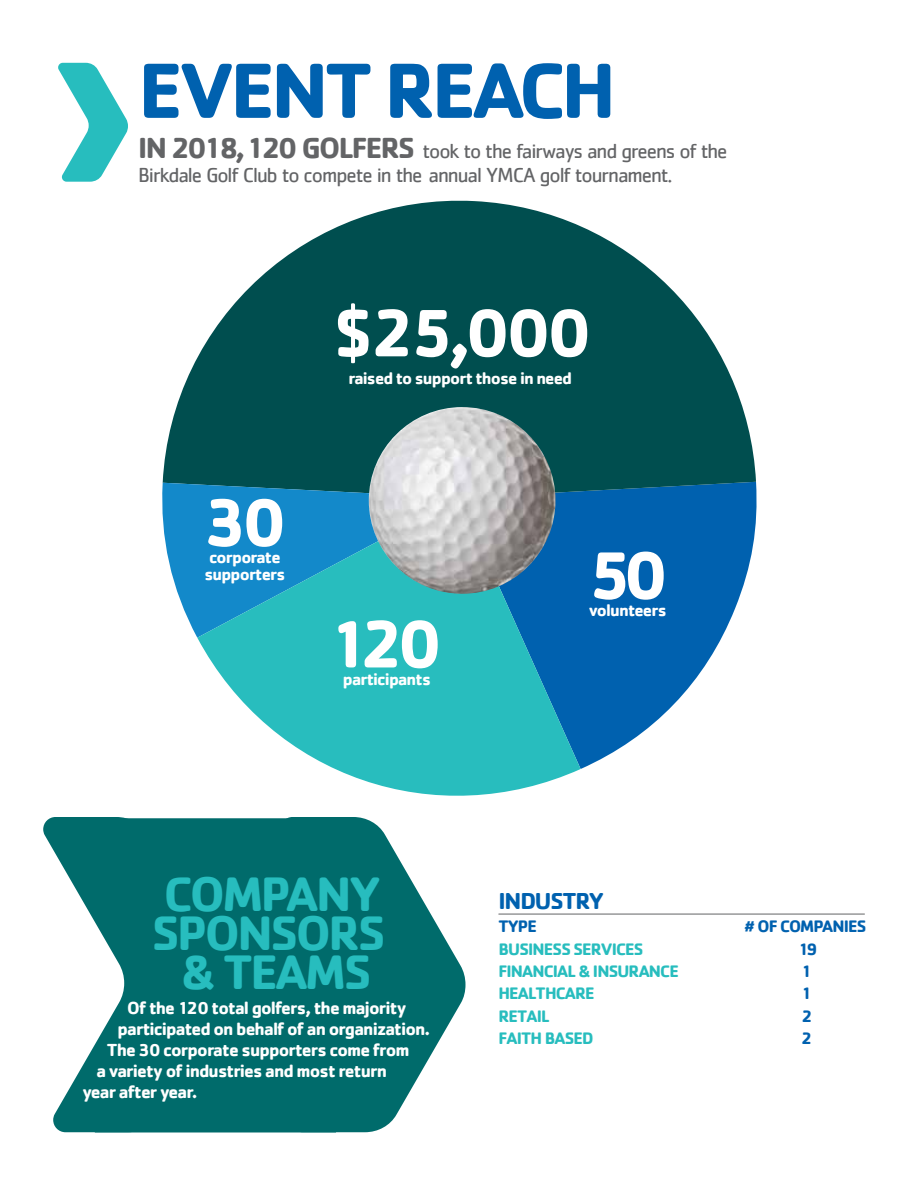
<style>
.page{position:relative;width:918px;height:1188px;background:#fff}
.page>*{position:absolute;margin:0;border:0;box-sizing:border-box;transform-origin:0 0}
.t1{font:700 81px "Cachet";letter-spacing:-.05em;color:#0061af}
.t2{font:700 69.3px "Cachet";letter-spacing:-.08em;color:#fff}
.t3{font:700 49.95px/39px "Cachet";letter-spacing:-.05em;color:#27bdbe;text-align:center}
.t4{font:700 23.85px "Cachet";letter-spacing:-.05em;color:#0061af}
.t5{font:21px/24px "Cachet";letter-spacing:-.05em;color:#636466}
.t6{font:700 18px "Cachet";letter-spacing:-.05em;color:#fff}
.t7{font:700 17.25px "Cachet";letter-spacing:-.05em;color:#27bdbe}
.t8{font:700 17.25px "Cachet";letter-spacing:-.05em;color:#0061af}
.t9{font:700 17.1px/17.1px "Cachet";letter-spacing:-.05em;color:#fff}
.s1{font-weight:700;font-size:30px}
</style>
<div class="page">
<svg style="left:43px;top:818px;width:50px;height:314px"></svg>
<svg style="left:419px;top:894px;width:46px;height:182px;fill:#006b6b"></svg>
<div style="left:93px;top:818px;width:326px;height:314px;background:#006b6b"></div>
<svg style="left:58px;top:63px;width:70px;height:118px"></svg>
<hr style="left:499px;top:914px;width:366px;height:1px;background:#636466">
<svg style="left:581px;top:482px;width:176px;height:287px;fill:#0061af"></svg>
<svg style="left:163px;top:200px;width:593px;height:298px;fill:#004e4f"></svg>
<svg style="left:162px;top:483px;width:209px;height:154px;fill:#1389ca"></svg>
<svg style="left:197px;top:498px;width:384px;height:336px;fill:#28bdbe"></svg>
<img style="left:369px;top:407px;width:187px;height:187px;border-radius:93px">
<h1 class="t1" style="left:138px;top:38px;width:479px">EVENT REACH</h1>
<p class="t5" style="left:138px;top:139px;width:591px"><span class="s1">IN 2018,120 GOLFERS</span> took to the fairways and greens of the<br>Birkdale Golf Club to compete in the annual YMCA golf tournament.</p>
<h2 class="t2" style="left:204px;top:478px;width:84px">30</h2>
<p class="t9" style="left:204px;top:548px;width:82px">corporate supporters</p>
<h2 class="t2" style="left:333px;top:288px;width:260px">$25,000</h2>
<p class="t9" style="left:348px;top:369px;width:225px">raised to support those in need</p>
<h2 class="t2" style="left:328px;top:599px;width:115px">1 0</h2>
<p class="t9" style="left:343px;top:670px;width:90px">participants</p>
<h2 class="t2" style="left:360px;top:599px;width:46px">2</h2>
<h2 class="t2" style="left:588px;top:531px;width:82px">50</h2>
<p class="t9" style="left:589px;top:601px;width:79px">volunteers</p>
<h3 class="t3" style="left:164px;top:872px;width:218px">COMPANY</h3>
<h3 class="t3" style="left:152px;top:911px;width:236px">SPONSORS &amp; TEAMS</h3>
<p class="t6" style="left:127px;top:996px;width:281px">Of the 120 total golfers, the majority</p>
<p class="t6" style="left:117px;top:1017px;width:314px">participated on behalf of an organization.</p>
<p class="t6" style="left:107px;top:1038px;width:304px">The 30 corporate supporters come from</p>
<p class="t6" style="left:96px;top:1059px;width:292px">a variety of industries and most return</p>
<p class="t6" style="left:82px;top:1080px;width:117px">year after year.</p>
<h3 class="t4" style="left:499px;top:885px;width:107px">INDUSTRY</h3>
<p class="t8" style="left:499px;top:915px;width:40px">TYPE</p>
<p class="t8" style="left:744px;top:915px;width:124px"># OF COMPANIES</p>
<p class="t7" style="left:499px;top:938px;width:146px">BUSINESS SERVICES</p>
<p class="t8" style="left:799px;top:938px;width:20px">19</p>
<p class="t7" style="left:499px;top:960px;width:182px">FINANCIAL &amp; INSURANCE</p>
<p class="t8" style="left:802px;top:960px;width:12px">1</p>
<p class="t7" style="left:499px;top:982px;width:98px">HEALTHCARE</p>
<p class="t8" style="left:802px;top:982px;width:12px">1</p>
<p class="t7" style="left:499px;top:1005px;width:52px">RETAIL</p>
<p class="t8" style="left:802px;top:1005px;width:12px">2</p>
<p class="t7" style="left:499px;top:1027px;width:97px">FAITH BASED</p>
<p class="t8" style="left:802px;top:1027px;width:12px">2</p>
</div>
